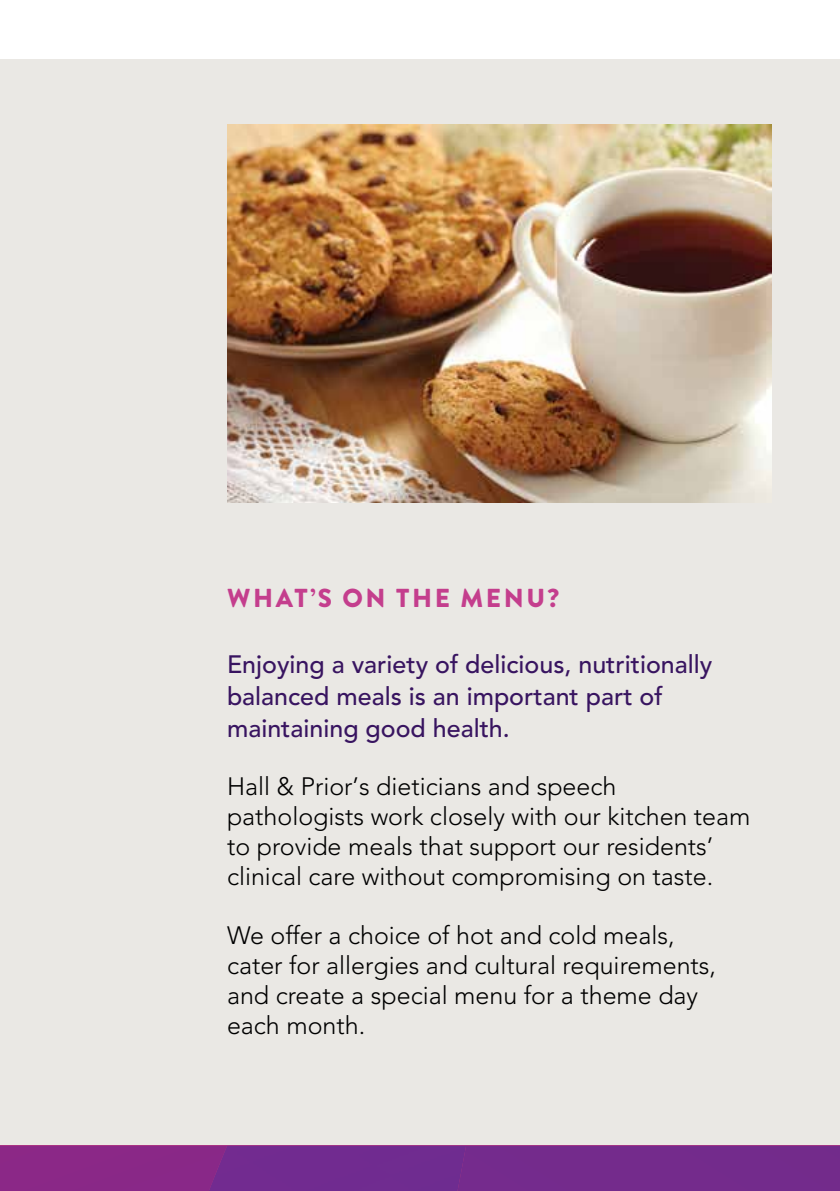
<style>
.page{position:relative;width:840px;height:1191px;background:#fff}
.page>*{position:absolute;margin:0;border:0;box-sizing:border-box;transform-origin:0 0}
.t1{font:900 26px "Brandon Grotesque";letter-spacing:.1em;color:#c43e8d}
.t2{font:300 25px/30px "Avenir";color:#000}
.t3{font:500 25px/32px "Avenir";color:#381460}
</style>
<div class="page">
<div style="left:0;top:59px;width:839px;height:1087px;background:#eae8e4"></div>
<img style="left:227px;top:125px;width:544px;height:377px">
<div style="left:0;top:1145px;width:209px;height:46px;background:#8a2887"></div>
<div style="left:466px;top:1145px;width:373px;height:46px;background:#742b8c"></div>
<div style="left:209px;top:1145px;width:257px;height:46px;background:#712b90"></div>
<p class="t1" style="left:227px;top:579px;width:333px">WHAT’S ON THE MENU?</p>
<p class="t3" style="left:227px;top:648px;width:486px">Enjoying a variety of delicious, nutritionally balanced meals is an important part of maintaining good health.</p>
<p class="t2" style="left:227px;top:771px;width:524px">Hall &amp; Prior’s dieticians and speech pathologists work closely with our kitchen team to provide meals that support our residents’ clinical care without compromising on taste.</p>
<p class="t2" style="left:227px;top:920px;width:490px">We offer a choice of hot and cold meals, cater for allergies and cultural requirements, and create a special menu for a theme day each month.</p>
</div>
